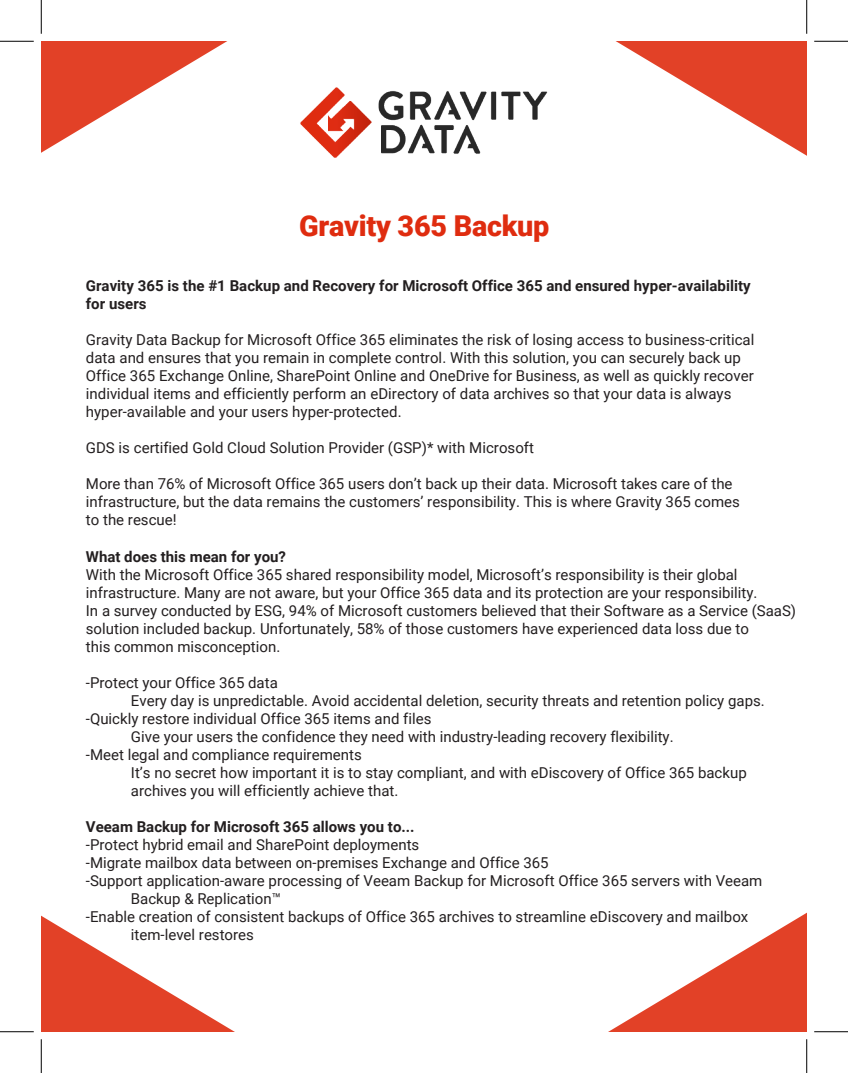
<style>
.page{position:relative;width:848px;height:1073px;background:#fff}
.page>*{position:absolute;margin:0;border:0;box-sizing:border-box;transform-origin:0 0}
.t1{font:900 28.75px "Roboto";letter-spacing:-.01em;color:#df2c0f}
.t2{font:15px/18px "Roboto";color:#231f20}
.t3{font:700 15px/18px "Roboto";color:#231f20}
</style>
<div class="page">
<svg style="left:747px;top:913px;width:59px;height:118px;background:#e65d47"></svg>
<svg style="left:41px;top:915px;width:706px;height:116px"></svg>
<svg style="left:747px;top:41px;width:59px;height:114px;background:#e65e48"></svg>
<svg style="left:41px;top:41px;width:706px;height:112px"></svg>
<img style="left:262px;top:41px;width:324px;height:117px">
<hr style="left:0;top:41px;width:34px;height:1px;background:#000">
<hr style="left:814px;top:41px;width:34px;height:1px;background:#000">
<hr style="left:0;top:1031px;width:34px;height:1px;background:#000">
<hr style="left:814px;top:1031px;width:34px;height:1px;background:#000">
<hr style="left:41px;top:0;width:1px;height:34px;background:#000">
<hr style="left:41px;top:1039px;width:1px;height:33px;background:#000">
<hr style="left:806px;top:0;width:1px;height:34px;background:#000">
<hr style="left:806px;top:1039px;width:1px;height:33px;background:#000">
<h1 class="t1" style="left:299px;top:206px;width:252px">Gravity 365 Backup</h1>
<p class="t3" style="left:86px;top:276px;width:666px">Gravity 365 is the #1 Backup and Recovery for Microsoft Office 365 and ensured hyper-availability for users</p>
<p class="t2" style="left:86px;top:330px;width:670px">Gravity Data Backup for Microsoft Office 365 eliminates the risk of losing access to business-critical data and ensures that you remain in complete control. With this solution, you can securely back up Office 365 Exchange Online, SharePoint Online and OneDrive for Business, as well as quickly recover individual items and efficiently perform an eDirectory of data archives so that your data is always hyper-available and your users hyper-protected.</p>
<p class="t2" style="left:86px;top:438px;width:449px">GDS is certified Gold Cloud Solution Provider (GSP)* with Microsoft</p>
<p class="t2" style="left:86px;top:474px;width:655px">More than 76% of Microsoft Office 365 users don’t back up their data. Microsoft takes care of the infrastructure, but the data remains the customers’ responsibility. This is where Gravity 365 comes to the rescue!</p>
<p class="t3" style="left:86px;top:546px;width:202px">What does this mean for you?</p>
<p class="t2" style="left:86px;top:564px;width:711px">With the Microsoft Office 365 shared responsibility model, Microsoft’s responsibility is their global infrastructure. Many are not aware, but your Office 365 data and its protection are your responsibility.<br>In a survey conducted by ESG, 94% of Microsoft customers believed that their Software as a Service (SaaS) solution included backup. Unfortunately, 58% of those customers have experienced data loss due to<br>this common misconception.</p>
<p class="t2" style="left:86px;top:672px;width:193px">-Protect your Office 365 data</p>
<p class="t2" style="left:131px;top:690px;width:635px">Every day is unpredictable. Avoid accidental deletion, security threats and retention policy gaps.</p>
<p class="t2" style="left:86px;top:708px;width:347px">-Quickly restore individual Office 365 items and files</p>
<p class="t2" style="left:131px;top:726px;width:544px">Give your users the confidence they need with industry-leading recovery flexibility.</p>
<p class="t2" style="left:86px;top:744px;width:277px">-Meet legal and compliance requirements</p>
<p class="t2" style="left:131px;top:762px;width:617px">It’s no secret how important it is to stay compliant, and with eDiscovery of Office 365 backup</p>
<p class="t2" style="left:131px;top:780px;width:269px">archives you will efficiently achieve that.</p>
<p class="t3" style="left:86px;top:816px;width:330px">Veeam Backup for Microsoft 365 allows you to...</p>
<p class="t2" style="left:86px;top:834px;width:335px">-Protect hybrid email and SharePoint deployments</p>
<p class="t2" style="left:86px;top:852px;width:464px">-Migrate mailbox data between on-premises Exchange and Office 365</p>
<p class="t2" style="left:86px;top:870px;width:678px">-Support application-aware processing of Veeam Backup for Microsoft Office 365 servers with Veeam</p>
<p class="t2" style="left:131px;top:888px;width:152px">Backup &amp; Replication™</p>
<p class="t2" style="left:86px;top:906px;width:664px">-Enable creation of consistent backups of Office 365 archives to streamline eDiscovery and mailbox</p>
<p class="t2" style="left:131px;top:924px;width:124px">item-level restores</p>
</div>
